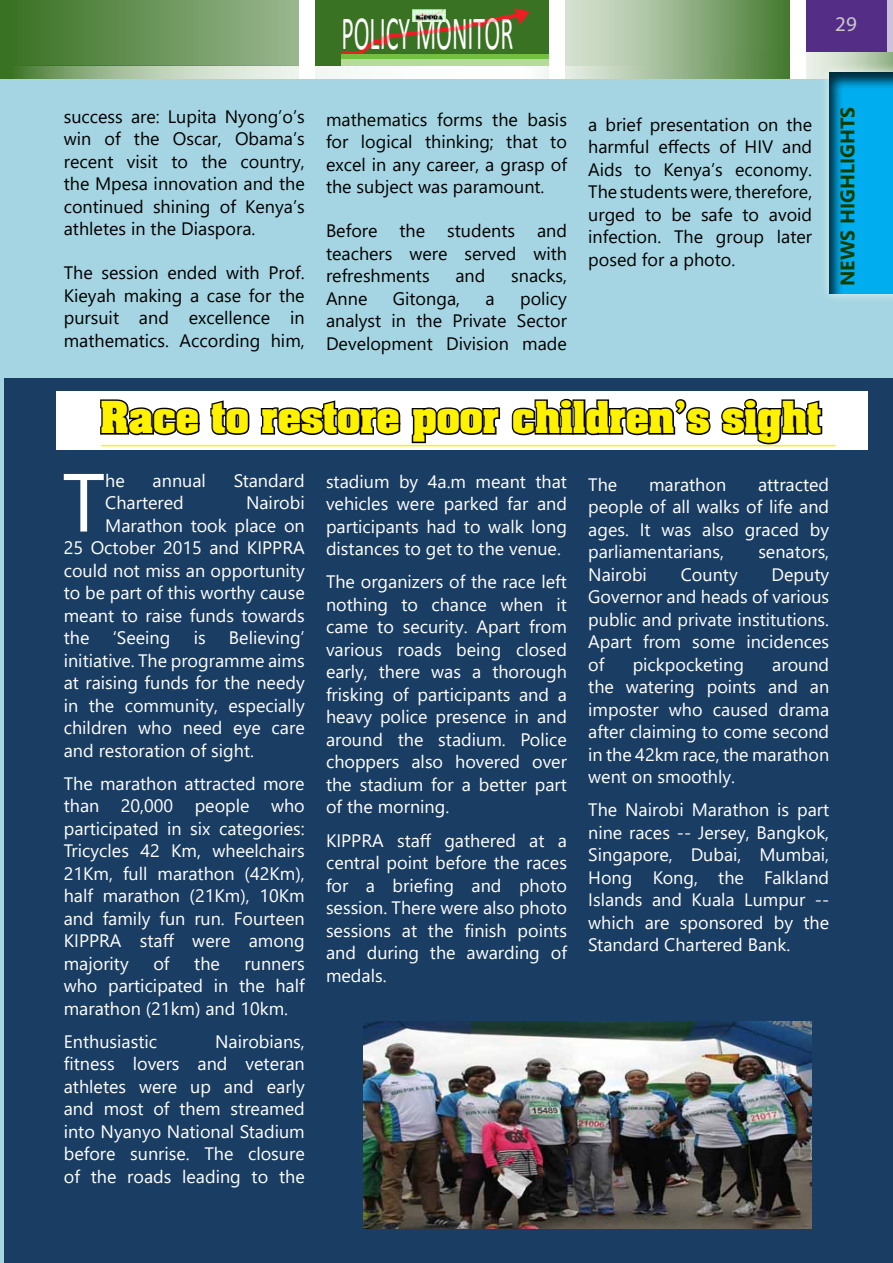
<style>
.page{position:relative;width:893px;height:1263px;background:#fff}
.page>*{position:absolute;margin:0;border:0;box-sizing:border-box;transform-origin:0 0}
.t1{font:82.2px "Segoe UI";color:#fff}
.t2{font:48px "Calibri";color:#fff;scale:.5 1}
.t3{font:700 37.5px "Aachen";color:#fff200}
.t4{font:21px "Myriad Pro";color:#c7c8ca}
.t5{font:700 19.5px "Segoe UI";color:#0d3d01}
.t6{font:18px/22.5px "Segoe UI";color:#fff;text-align:justify}
.t7{font:18px/22.5px "Segoe UI";color:#000;text-align:justify}
</style>
<div class="page">
<div style="left:0;top:0;width:9px;height:79px;background:#3a7224"></div>
<svg style="left:806px;top:52px;width:87px;height:27px"></svg>
<svg style="left:646px;top:0;width:144px;height:79px;background:#7aa06b"></svg>
<div style="left:806px;top:0;width:80px;height:52px;background:#522b85"></div>
<div style="left:886px;top:0;width:7px;height:52px;background:#cdc2dc"></div>
<svg style="left:9px;top:66px;width:637px;height:13px"></svg>
<svg style="left:9px;top:0;width:637px;height:66px;background:#7da26f"></svg>
<div style="left:315px;top:0;width:234px;height:66px;background:#3a7224"></div>
<svg style="left:341px;top:8px;width:189px;height:50px"></svg>
<div style="left:342px;top:54px;width:207px;height:11px;background:#72bf44"></div>
<img style="left:412px;top:9px;width:33px;height:13px">
<div style="left:342px;top:59px;width:207px;height:7px;background:#b7db9b"></div>
<div style="left:299px;top:0;width:16px;height:79px;background:#fff"></div>
<div style="left:549px;top:0;width:16px;height:79px;background:#fff"></div>
<div style="left:0;top:83px;width:893px;height:1180px;background:#1a3d63"></div>
<div style="left:56px;top:391px;width:811px;height:59px;background:#fff"></div>
<div style="left:0;top:79px;width:893px;height:299px;background:#a5d5e2"></div>
<hr style="left:0;top:85px;width:4px;height:1178px;background:#a5d5e2">
<img style="left:363px;top:1021px;width:448px;height:207px">
<svg style="left:100px;top:399px;width:100px;height:37px"></svg>
<svg style="left:210px;top:400px;width:40px;height:35px"></svg>
<svg style="left:259px;top:400px;width:144px;height:47px"></svg>
<svg style="left:410px;top:407px;width:92px;height:38px"></svg>
<svg style="left:510px;top:398px;width:202px;height:49px"></svg>
<svg style="left:719px;top:398px;width:105px;height:49px"></svg>
<div style="left:820px;top:62px;width:73px;height:242px;background:#fff;opacity:.75"></div>
<div style="left:828px;top:69px;width:65px;height:225px;background:#000;opacity:.75"></div>
<hr style="left:101px;top:445px;width:734px;height:1px;background:#fff200">
<h2 class="t2" style="left:341px;top:0;width:346px">POLICY MONITOR</h2>
<p class="t4" style="left:835px;top:11px;width:23px">29</p>
<p class="t7" style="left:64px;top:105px;width:242px">success are: Lupita Nyong’o’s win of the Oscar, Obama’s recent visit to the country, the Mpesa innovation and the continued shining of Kenya’s athletes in the Diaspora.</p>
<p class="t7" style="left:64px;top:261px;width:242px">The session ended with Prof.<br>Kieyah making a case for the pursuit and excellence in mathematics. According him,</p>
<p class="t7" style="left:326px;top:108px;width:242px">mathematics forms the basis for logical thinking; that to excel in any career, a grasp of the subject was paramount.</p>
<p class="t7" style="left:326px;top:219px;width:242px">Before the students and teachers were served with refreshments</p>
<p class="t7" style="left:455px;top:264px;width:31px">and</p>
<p class="t7" style="left:511px;top:264px;width:57px">snacks,</p>
<p class="t7" style="left:326px;top:287px;width:242px;text-indent:194px">policy analyst in the Private Sector Development Division made</p>
<p class="t7" style="left:326px;top:287px;width:43px">Anne</p>
<p class="t7" style="left:393px;top:287px;width:69px">Gitonga,</p>
<p class="t7" style="left:485px;top:287px;width:11px">a</p>
<p class="t7" style="left:588px;top:113px;width:225px">a brief presentation on the harmful effects of HIV and Aids to Kenya’s economy.<br>The students were, therefore, urged to be safe to avoid infection. The group later posed for a photo.</p>
<h3 class="t3" style="left:100px;top:389px;width:722px">Race to restore poor children’s sight</h3>
<p class="t5" style="left:832px;top:286px;width:181px;rotate:-90deg">NEWS HIGHLIGHTS</p>
<h1 class="t1" style="left:62px;top:436px;width:45px">T</h1>
<p class="t6" style="left:105px;top:469px;width:21px">he</p>
<p class="t6" style="left:153px;top:469px;width:55px">annual</p>
<p class="t6" style="left:234px;top:469px;width:73px">Standard</p>
<p class="t6" style="left:105px;top:491px;width:80px">Chartered</p>
<p class="t6" style="left:246px;top:491px;width:60px">Nairobi</p>
<p class="t6" style="left:105px;top:514px;width:201px">Marathon took place on</p>
<p class="t6" style="left:64px;top:536px;width:242px">25 October 2015 and KIPPRA</p>
<p class="t6" style="left:64px;top:559px;width:242px">could not miss an opportunity</p>
<p class="t6" style="left:64px;top:581px;width:242px">to be part of this worthy cause</p>
<p class="t6" style="left:64px;top:604px;width:242px">meant to raise funds towards</p>
<p class="t6" style="left:64px;top:626px;width:27px">the</p>
<p class="t6" style="left:113px;top:626px;width:59px">‘Seeing</p>
<p class="t6" style="left:194px;top:626px;width:13px">is</p>
<p class="t6" style="left:64px;top:626px;width:242px;text-indent:165px">Believing’ initiative. The programme aims at raising funds for the needy in the community, especially children who need eye care and restoration of sight.</p>
<p class="t6" style="left:64px;top:772px;width:242px">The marathon attracted more than 20,000 people who participated in six categories:<br>Tricycles 42 Km, wheelchairs 21Km, full marathon (42Km), half marathon (21Km), 10Km and family fun run. Fourteen KIPPRA staff were among majority</p>
<p class="t6" style="left:153px;top:952px;width:18px">of</p>
<p class="t6" style="left:194px;top:952px;width:27px">the</p>
<p class="t6" style="left:64px;top:952px;width:242px;text-indent:181px">runners who participated in the half marathon (21km) and 10km.</p>
<p class="t6" style="left:64px;top:1030px;width:95px">Enthusiastic</p>
<p class="t6" style="left:64px;top:1030px;width:242px;text-indent:151px">Nairobians, fitness lovers and veteran athletes were up and early and most of them streamed into Nyanyo National Stadium before sunrise. The closure of the roads leading to the</p>
<p class="t6" style="left:326px;top:470px;width:242px">stadium by 4a.m meant that vehicles were parked far and participants had to walk long distances to get to the venue.</p>
<p class="t6" style="left:326px;top:570px;width:242px">The organizers of the race left nothing to chance when it came to security. Apart from various roads being closed early, there was a thorough frisking of participants and a heavy police presence in and around the stadium. Police choppers also hovered over the stadium for a better part of the morning.</p>
<p class="t6" style="left:326px;top:828px;width:242px">KIPPRA staff gathered at a central point before the races for a briefing and photo session. There were also photo sessions at the finish points and during the awarding of medals.</p>
<p class="t6" style="left:588px;top:473px;width:31px">The</p>
<p class="t6" style="left:649px;top:473px;width:79px">marathon</p>
<p class="t6" style="left:588px;top:473px;width:242px;text-indent:170px">attracted people of all walks of life and ages. It was also graced by parliamentarians,</p>
<p class="t6" style="left:758px;top:540px;width:72px">senators,</p>
<p class="t6" style="left:588px;top:563px;width:60px">Nairobi</p>
<p class="t6" style="left:681px;top:563px;width:58px">County</p>
<p class="t6" style="left:588px;top:563px;width:242px;text-indent:183px">Deputy Governor and heads of various public and private institutions.<br>Apart from some incidences of</p>
<p class="t6" style="left:588px;top:653px;width:242px;text-indent:184px">around the watering points and an imposter who caused drama after claiming to come second in the 42km race, the marathon went on smoothly.</p>
<p class="t6" style="left:588px;top:798px;width:242px">The Nairobi Marathon is part nine races -- Jersey, Bangkok, Singapore, Dubai, Mumbai, Hong Kong, the Falkland Islands and Kuala Lumpur -- which are sponsored by the Standard Chartered Bank.</p>
<p class="t6" style="left:633px;top:653px;width:113px">pickpocketing</p>
</div>
